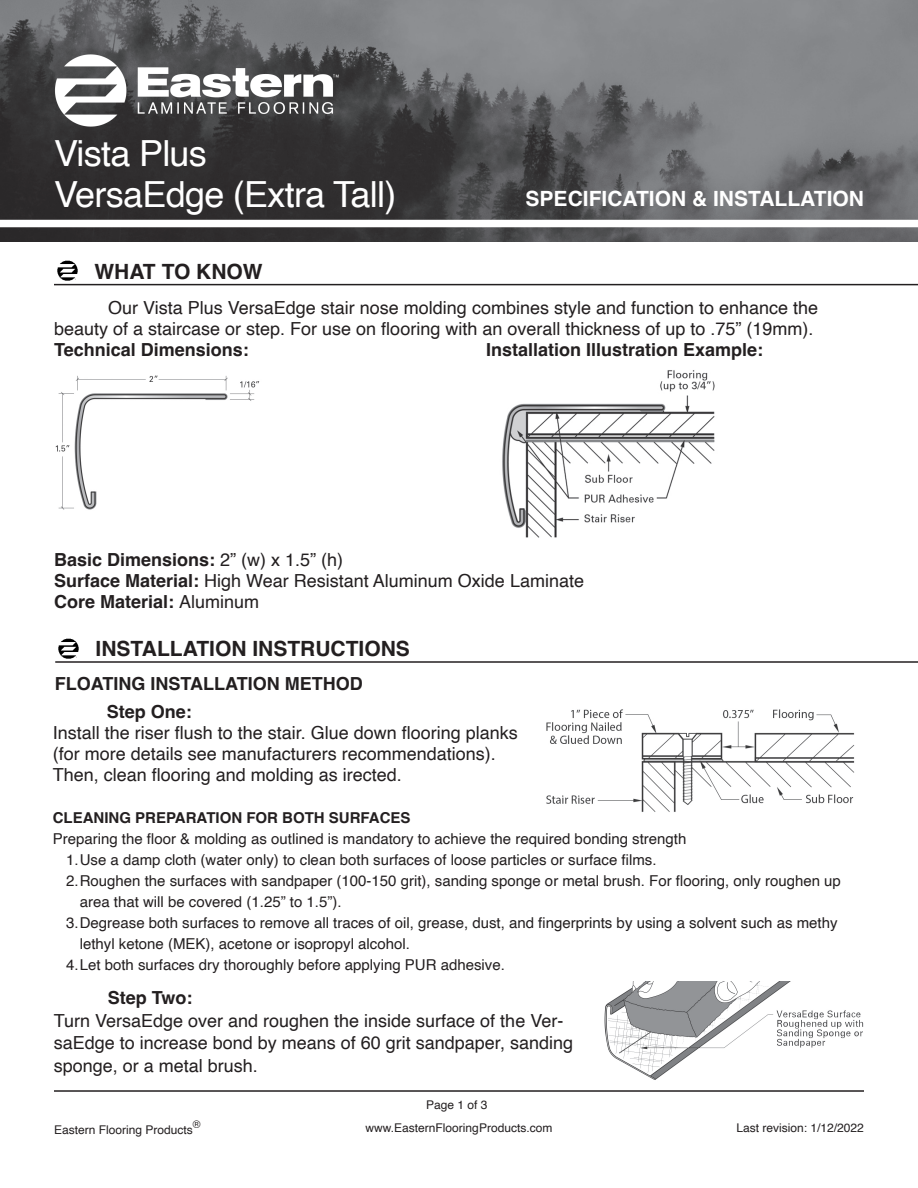
<style>
.page{position:relative;width:918px;height:1188px;background:#fff}
.page>*{position:absolute;margin:0;border:0;box-sizing:border-box;transform-origin:0 0}
.t1{font:36px "Helvetica";letter-spacing:-.02em;color:#fff}
.t2{font:700 21px "Helvetica";color:#231f20}
.t3{font:700 21px "Helvetica";color:#fff}
.t4{font:18px/21px "Helvetica";color:#231f20}
.t5{font:700 18px "Helvetica";color:#231f20}
.t6{font:15px/21px "Helvetica";color:#231f20}
.t7{font:700 15px "Helvetica";color:#231f20}
.t8{font:12px "Helvetica";color:#231f20}
.t9{font:10.5px "Helvetica";color:#231f20}
.s1{font-weight:400}
.s2{font-weight:700}
</style>
<div class="page">
<img style="left:0;top:0;width:918px;height:242px">
<img style="left:24px;top:24px;width:340px;height:133px">
<div style="left:0;top:220px;width:918px;height:7px;background:#fff"></div>
<hr style="left:54px;top:1090px;width:810px;height:2px;background:#231f20">
<hr style="left:54px;top:284px;width:864px;height:1px;background:#231f20">
<img style="left:54px;top:260px;width:26px;height:24px">
<hr style="left:55px;top:661px;width:863px;height:2px;background:#231f20">
<img style="left:58px;top:638px;width:21px;height:21px">
<img style="left:55px;top:375px;width:205px;height:135px">
<img style="left:546px;top:709px;width:309px;height:103px">
<img style="left:502px;top:370px;width:213px;height:168px">
<img style="left:604px;top:981px;width:260px;height:99px">
<p class="t1" style="left:54px;top:126px;width:154px">Vista Plus</p>
<p class="t1" style="left:54px;top:166px;width:344px">VersaEdge (Extra Tall)</p>
<p class="t2" style="left:94px;top:258px;width:170px">WHAT TO KNOW</p>
<h2 class="t3" style="left:526px;top:186px;width:340px">SPECIFICATION &amp; INSTALLATION</h2>
<p class="t4" style="left:54px;top:298px;width:766px;text-align:right">Our Vista Plus VersaEdge stair nose molding combines style and function to enhance the beauty of a staircase or step. For use on flooring with an overall thickness of up to .75” (19mm).</p>
<p class="t5" style="left:54px;top:339px;width:196px">Technical Dimensions:</p>
<p class="t5" style="left:486px;top:339px;width:279px">Installation Illustration Example:</p>
<p class="t5" style="left:54px;top:549px;width:291px">Basic Dimensions: <span class="s1">2” (w) x 1.5” (h)</span></p>
<p class="t4" style="left:54px;top:571px;width:531px"><span class="s2">Surface Material:</span> High Wear Resistant Aluminum Oxide Laminate</p>
<p class="t5" style="left:54px;top:591px;width:207px">Core Material: <span class="s1">Aluminum</span></p>
<p class="t2" style="left:96px;top:636px;width:316px">INSTALLATION INSTRUCTIONS</p>
<p class="t5" style="left:55px;top:673px;width:309px">FLOATING INSTALLATION METHOD</p>
<p class="t5" style="left:107px;top:701px;width:87px">Step One:</p>
<p class="t4" style="left:53px;top:723px;width:467px">Install the riser flush to the stair. Glue down flooring planks (for more details see manufacturers recommendations).<br>Then, clean flooring and molding as irected.</p>
<p class="t7" style="left:53px;top:808px;width:359px">CLEANING PREPARATION FOR BOTH SURFACES</p>
<p class="t6" style="left:53px;top:829px;width:635px">Preparing the floor &amp; molding as outlined is mandatory to achieve the required bonding strength</p>
<p class="t6" style="left:66px;top:850px;width:592px">1.Use a damp cloth (water only) to clean both surfaces of loose particles or surface films.</p>
<p class="t6" style="left:80px;top:871px;width:763px;text-indent:-14px">2.Roughen the surfaces with sandpaper (100-150 grit), sanding sponge or metal brush. For flooring, only roughen up area that will be covered (1.25” to 1.5”).</p>
<p class="t6" style="left:80px;top:913px;width:759px;text-indent:-14px">3.Degrease both surfaces to remove all traces of oil, grease, dust, and fingerprints by using a solvent such as methy lethyl ketone (MEK), acetone or isopropyl alcohol.</p>
<p class="t6" style="left:66px;top:955px;width:440px">4.Let both surfaces dry thoroughly before applying PUR adhesive.</p>
<p class="t5" style="left:108px;top:987px;width:86px">Step Two:</p>
<p class="t4" style="left:54px;top:1010px;width:521px;line-height:22.4px">Turn VersaEdge over and roughen the inside surface of the Ver&shy;saEdge to increase bond by means of 60 grit sandpaper, sanding sponge, or a metal brush.</p>
<p class="t8" style="left:426px;top:1095px;width:63px">Page 1 of 3</p>
<p class="t9" style="left:193px;top:1116px;width:9px">®</p>
<p class="t8" style="left:366px;top:1118px;width:188px">www.EasternFlooringProducts.com</p>
<p class="t8" style="left:737px;top:1118px;width:129px">Last revision: 1/12/2022</p>
<p class="t8" style="left:54px;top:1121px;width:140px">Eastern Flooring Products</p>
</div>
